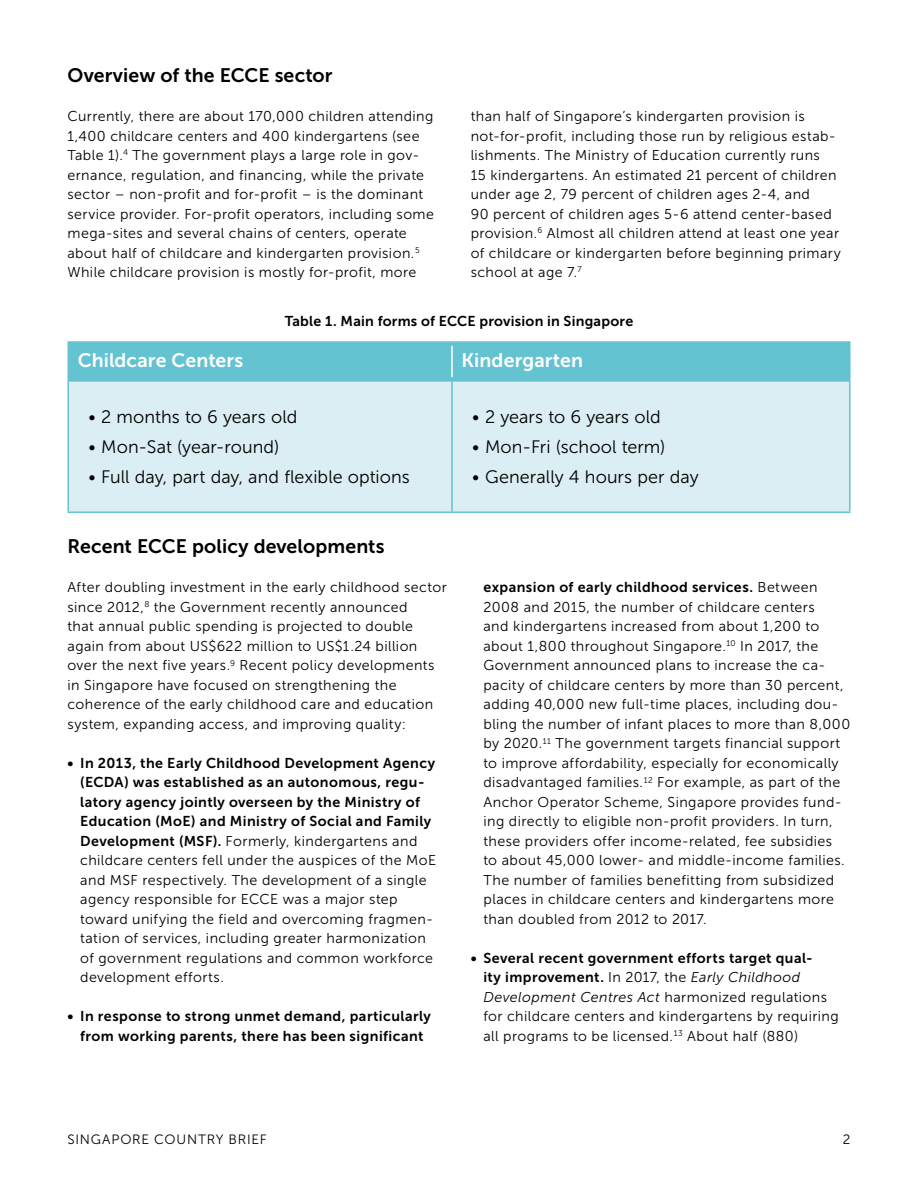
<style>
.page{position:relative;width:918px;height:1188px;background:#fff}
.page>*{position:absolute;margin:0;border:0;box-sizing:border-box;transform-origin:0 0}
.t1{font:19.5px "Museo Sans 700";letter-spacing:.005em;color:#000}
.t2{font:19.5px "Museo Sans 700";letter-spacing:.005em;color:#fff}
.t3{font:18px "Museo Sans 300";letter-spacing:.005em;color:#000}
.t4{font:14.25px/19.5px "Museo Sans 300";letter-spacing:.03em;color:#000}
.t5{font:14.25px/19.5px "Museo Sans 700";letter-spacing:.03em;color:#000;text-align:center}
.t6{font:13.5px "Museo Sans 300";letter-spacing:.06em;color:#000}
.s1{font-family:"Museo Sans 700"}
.s2{font-family:"Museo Sans 300"}
.s3{font-family:"Museo Sans 300";font-style:italic}
.s4{font-style:italic}
</style>
<div class="page">
<div style="left:69px;top:346px;width:780px;height:31px;background:#63c3d1"></div>
<div style="left:69px;top:382px;width:780px;height:130px;background:#daeef3"></div>
<div style="left:68px;top:341px;width:384px;height:5px;background:#63c3d1"></div>
<div style="left:452px;top:341px;width:398px;height:5px;background:#63c3d1"></div>
<hr style="left:68px;top:346px;width:1px;height:33px;background:#63c3d1">
<hr style="left:849px;top:346px;width:1px;height:33px;background:#63c3d1">
<div style="left:69px;top:377px;width:383px;height:5px;background:#63c3d1"></div>
<div style="left:452px;top:377px;width:397px;height:5px;background:#63c3d1"></div>
<hr style="left:68px;top:379px;width:1px;height:133px;background:#63c3d1">
<hr style="left:849px;top:379px;width:1px;height:133px;background:#63c3d1">
<hr style="left:68px;top:512px;width:384px;height:1px;background:#63c3d1">
<hr style="left:452px;top:512px;width:398px;height:1px;background:#63c3d1">
<hr style="left:451px;top:346px;width:2px;height:31px;background:#fff">
<hr style="left:451px;top:382px;width:2px;height:130px;background:#63c3d1">
<h1 class="t1" style="left:68px;top:65px;width:267px">Overview of the ECCE sector</h1>
<p class="t4" style="left:67px;top:107px;width:368px">Currently, there are about 170,000 children attending 1,400 childcare centers and 400 kindergartens (see Table 1).<sup>4</sup> The government plays a large role in gov&shy;ernance, regulation, and financing, while the private sector – non-profit and for-profit – is the dominant service provider. For-profit operators, including some mega-sites and several chains of centers, operate about half of childcare and kindergarten provision.<sup>5<br></sup>While childcare provision is mostly for-profit, more</p>
<p class="t4" style="left:471px;top:107px;width:372px">than half of Singapore’s kindergarten provision is not-for-profit, including those run by religious estab&shy;lishments. The Ministry of Education currently runs<br>15 kindergartens. An estimated 21 percent of children under age 2, 79 percent of children ages 2-4, and<br>90 percent of children ages 5-6 attend center-based provision.<sup>6</sup> Almost all children attend at least one year of childcare or kindergarten before beginning primary school at age 7.<sup>7</sup></p>
<p class="t5" style="left:285px;top:311px;width:350px">Table 1. Main forms of ECCE provision in Singapore</p>
<h1 class="t2" style="left:78px;top:349px;width:167px">Childcare Centers</h1>
<h1 class="t2" style="left:462px;top:349px;width:123px">Kindergarten</h1>
<p class="t3" style="left:88px;top:407px;width:210px">• 2 months to 6 years old</p>
<p class="t3" style="left:88px;top:437px;width:192px">• Mon-Sat (year-round)</p>
<p class="t3" style="left:88px;top:467px;width:323px">• Full day, part day, and flexible options</p>
<p class="t3" style="left:472px;top:407px;width:190px">• 2 years to 6 years old</p>
<p class="t3" style="left:472px;top:437px;width:195px">• Mon-Fri (school term)</p>
<p class="t3" style="left:472px;top:467px;width:228px">• Generally 4 hours per day</p>
<h1 class="t1" style="left:68px;top:536px;width:319px">Recent ECCE policy developments</h1>
<p class="t4" style="left:67px;top:578px;width:381px">After doubling investment in the early childhood sector since 2012,<sup>8</sup> the Government recently announced<br>that annual public spending is projected to double again from about US$622 million to US$1.24 billion over the next five years.<sup>9</sup> Recent policy developments in Singapore have focused on strengthening the coherence of the early childhood care and education system, expanding access, and improving quality:</p>
<p class="t5" style="left:80px;top:753px;width:356px;text-align:left;text-indent:-13px">• In 2013, the Early Childhood Development Agency (ECDA) was established as an autonomous, regu&shy;latory agency jointly overseen by the Ministry of Education (MoE) and Ministry of Social and Family</p>
<p class="t4" style="left:80px;top:831px;width:355px"><span class="s1">Development (MSF).</span> Formerly, kindergartens and childcare centers fell under the auspices of the MoE and MSF respectively. The development of a single agency responsible for ECCE was a major step toward unifying the field and overcoming fragmen&shy;tation of services, including greater harmonization of government regulations and common workforce development efforts.</p>
<p class="t5" style="left:68px;top:1006px;width:365px">• In response to strong unmet demand, particularly from working parents, there has been significant</p>
<p class="t5" style="left:483px;top:577px;width:336px">expansion of early childhood services. <span class="s2">Between</span></p>
<p class="t4" style="left:483px;top:597px;width:368px">2008 and 2015, the number of childcare centers<br>and kindergartens increased from about 1,200 to about 1,800 throughout Singapore.<sup>10</sup> I n 2017, the Government announced plans to increase the ca&shy;pacity of childcare centers by more than 30 percent, adding 40,000 new full-time places, including dou&shy;bling the number of infant places to more than 8,000 by 2020.<sup>11</sup> The government targets financial support to improve affordability, especially for economically disadvantaged families.<sup>12</sup> For example, as part of the Anchor Operator Scheme, Singapore provides fund&shy;ing directly to eligible non-profit providers. I n turn, these providers offer income-related, fee subsidies<br>to about 45,000 lower- and middle-income families.<br>The number of families benefitting from subsidized places in childcare centers and kindergartens more than doubled from 2012 to 2017.</p>
<p class="t5" style="left:471px;top:948px;width:344px">• Several recent government efforts target qual&shy;ity improvement. <span class="s2">I n 2017, the</span> <span class="s3">Early Childhood</span></p>
<p class="t4" style="left:483px;top:987px;width:357px"><span class="s4">Development Centres Act</span> harmonized regulations for childcare centers and kindergartens by requiring all programs to be licensed.<sup>13</sup> About half (880)</p>
<p class="t6" style="left:68px;top:1132px;width:201px">Singapore Country Brief</p>
<p class="t6" style="left:843px;top:1132px;width:9px">2</p>
</div>
